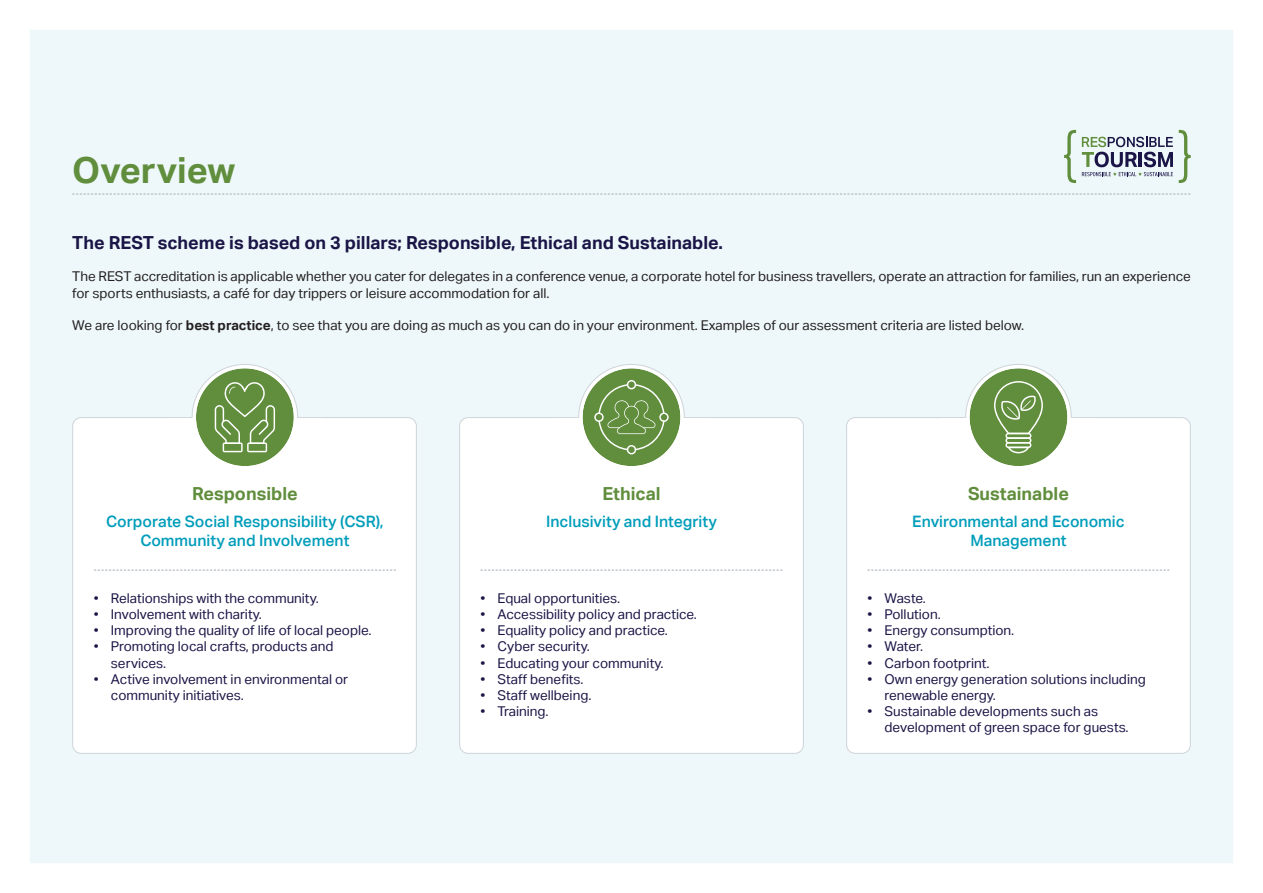
<style>
.page{position:relative;width:1263px;height:893px;background:#fff}
.page>*{position:absolute;margin:0;border:0;box-sizing:border-box;transform-origin:0 0}
.t1{font:700 36px "Aktiv Grotesk";color:#618e3d}
.t2{font:700 18px "Aktiv Grotesk";color:#1a1546}
.t3{font:700 18px "Aktiv Grotesk";color:#618e3d}
.t4{font:500 15.75px/18.9px "Aktiv Grotesk";color:#009dba;text-align:center}
.t5{font:13.5px/16.2px "Aktiv Grotesk";color:#1a1546}
.t6{font:13.5px/16.2px "Aktiv Grotesk";color:#231f20}
.s1{font-weight:700}
</style>
<div class="page">
<div style="left:30px;top:30px;width:1203px;height:833px;background:#eef8fa"></div>
<div style="left:73px;top:418px;width:343px;height:335px;background:#fff;border-radius:9px"></div>
<div style="left:72px;top:417px;width:345px;height:337px;border:1px solid #ced4d8;border-radius:9px"></div>
<div style="left:847px;top:418px;width:343px;height:335px;background:#fff;border-radius:9px"></div>
<div style="left:846px;top:417px;width:345px;height:337px;border:1px solid #ced4d8;border-radius:9px"></div>
<div style="left:460px;top:418px;width:343px;height:335px;background:#fff;border-radius:9px"></div>
<div style="left:459px;top:417px;width:345px;height:337px;border:1px solid #ced4d8;border-radius:9px"></div>
<svg style="left:72px;top:194px;width:1119px;height:1px"></svg>
<svg style="left:94px;top:570px;width:302px;height:1px"></svg>
<svg style="left:480px;top:570px;width:302px;height:1px"></svg>
<svg style="left:867px;top:570px;width:302px;height:1px"></svg>
<svg style="left:966px;top:364px;width:105px;height:106px"></svg>
<div style="left:941px;top:418px;width:155px;height:57px;background:#fff"></div>
<div style="left:969px;top:368px;width:98px;height:98px;background:#618e3d;border-radius:50%"></div>
<svg style="left:994px;top:381px;width:49px;height:72px"></svg>
<svg style="left:579px;top:364px;width:105px;height:106px"></svg>
<div style="left:554px;top:418px;width:155px;height:57px;background:#fff"></div>
<div style="left:583px;top:368px;width:97px;height:98px;background:#618e3d;border-radius:50%"></div>
<svg style="left:594px;top:380px;width:75px;height:74px"></svg>
<svg style="left:192px;top:364px;width:106px;height:106px"></svg>
<div style="left:167px;top:418px;width:155px;height:57px;background:#fff"></div>
<div style="left:196px;top:368px;width:98px;height:98px;background:#618e3d;border-radius:50%"></div>
<svg style="left:215px;top:382px;width:60px;height:70px"></svg>
<svg style="left:1179px;top:130px;width:12px;height:53px"></svg>
<svg style="left:1082px;top:137px;width:91px;height:39px;background:#a6aeb9"></svg>
<svg style="left:1064px;top:130px;width:12px;height:53px"></svg>
<p class="t1" style="left:72px;top:148px;width:165px">Overview</p>
<p class="t2" style="left:72px;top:231px;width:652px">The REST scheme is based on 3 pillars; Responsible, Ethical and Sustainable.</p>
<p class="t6" style="left:72px;top:268px;width:1120px">The REST accreditation is applicable whether you cater for delegates in a conference venue, a corporate hotel for business travellers, operate an attraction for families, run an experience for sports enthusiasts, a café for day trippers or leisure accommodation for all.</p>
<p class="t6" style="left:72px;top:317px;width:953px">We are looking for <span class="s1">best practice</span>, to see that you are doing as much as you can do in your environment. Examples of our assessment criteria are listed below.</p>
<p class="t3" style="left:192px;top:483px;width:107px">Responsible</p>
<p class="t4" style="left:106px;top:512px;width:279px">Corporate Social Responsibility (CSR),<br>Community and Involvement</p>
<p class="t5" style="left:94px;top:590px;width:226px">• Relationships with the community.</p>
<p class="t5" style="left:94px;top:606px;width:170px">• Involvement with charity.</p>
<p class="t5" style="left:94px;top:622px;width:279px">• Improving the quality of life of local people.</p>
<p class="t5" style="left:111px;top:638px;width:224px;text-indent:-17px">• Promoting local crafts, products and services.</p>
<p class="t5" style="left:111px;top:671px;width:239px;text-indent:-17px">• Active involvement in environmental or community initiatives.</p>
<p class="t3" style="left:602px;top:483px;width:60px">Ethical</p>
<p class="t4" style="left:546px;top:512px;width:172px">Inclusivity and Integrity</p>
<p class="t5" style="left:480px;top:590px;width:141px">• Equal opportunities.</p>
<p class="t5" style="left:480px;top:606px;width:218px">• Accessibility policy and practice.</p>
<p class="t5" style="left:480px;top:622px;width:189px">• Equality policy and practice.</p>
<p class="t5" style="left:480px;top:638px;width:111px">• Cyber security.</p>
<p class="t5" style="left:480px;top:655px;width:185px">• Educating your community.</p>
<p class="t5" style="left:480px;top:671px;width:104px">• Staff benefits.</p>
<p class="t5" style="left:480px;top:687px;width:112px">• Staff wellbeing.</p>
<p class="t5" style="left:480px;top:703px;width:70px">• Training.</p>
<p class="t3" style="left:968px;top:483px;width:102px">Sustainable</p>
<p class="t4" style="left:912px;top:512px;width:214px">Environmental and Economic<br>Management</p>
<p class="t5" style="left:867px;top:590px;width:60px">• Waste.</p>
<p class="t5" style="left:867px;top:606px;width:75px">• Pollution.</p>
<p class="t5" style="left:867px;top:622px;width:148px">• Energy consumption.</p>
<p class="t5" style="left:867px;top:638px;width:57px">• Water.</p>
<p class="t5" style="left:867px;top:655px;width:124px">• Carbon footprint.</p>
<p class="t5" style="left:884px;top:671px;width:263px;text-indent:-17px">• Own energy generation solutions including renewable energy.</p>
<p class="t5" style="left:884px;top:703px;width:246px;text-indent:-17px">• Sustainable developments such as development of green space for guests.</p>
</div>
